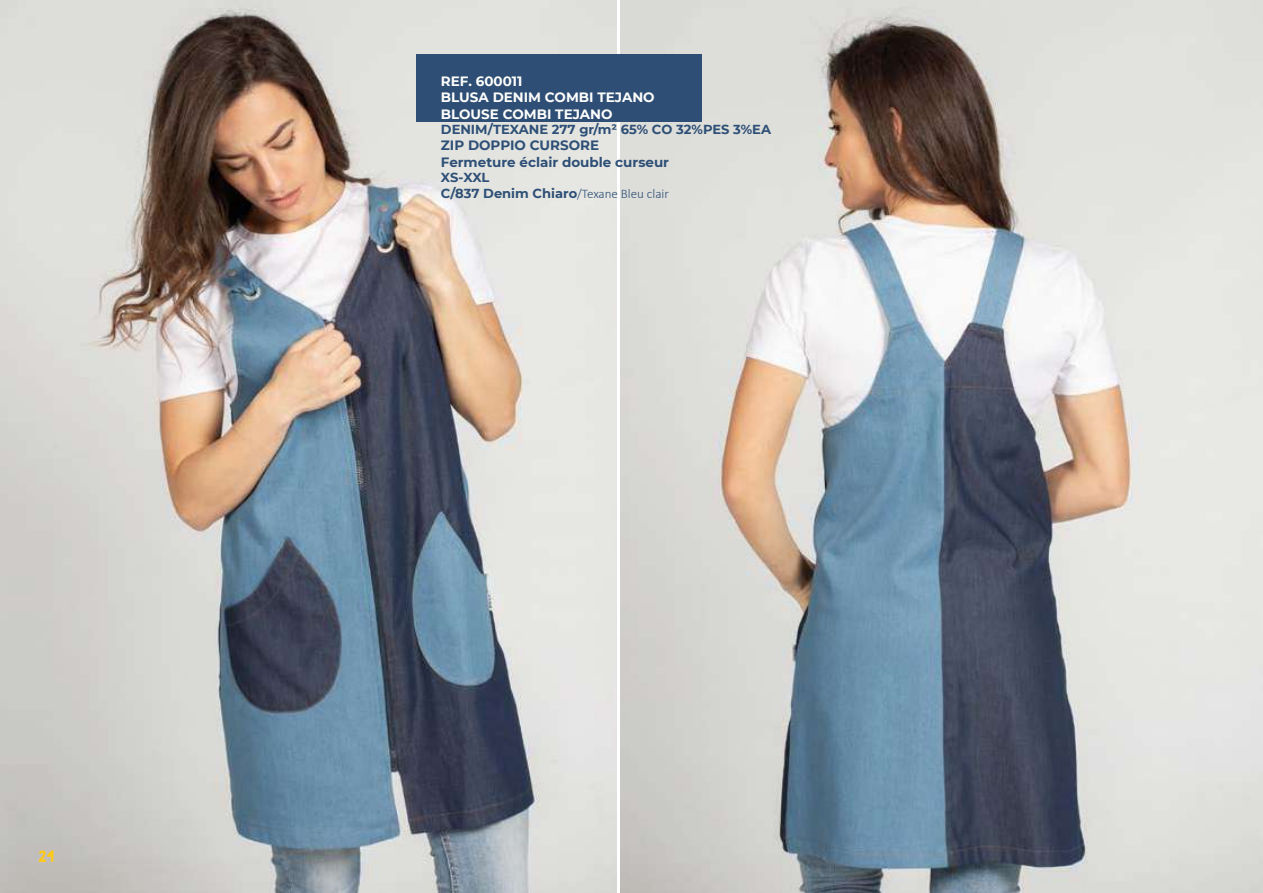
<style>
.page{position:relative;width:1263px;height:893px;background:#fff}
.page>*{position:absolute;margin:0;border:0;box-sizing:border-box;transform-origin:0 0}
.t1{font:18px "childishreverie childishrever";color:#fec917}
.t2{font:700 13.5px/16.2px "Montserrat";color:#fff}
.t3{font:700 13.5px/16.2px "Montserrat";color:#2e4f76}
.t4{font:700 13.05px/15.6px "Montserrat";color:#2e4f76}
.s1{font-family:"Calibri";font-weight:300}
</style>
<div class="page">
<img style="left:0;top:0;width:617px;height:893px">
<img style="left:621px;top:0;width:642px;height:893px">
<div style="left:416px;top:54px;width:286px;height:67px;background:#2e4e75"></div>
<h1 class="t1" style="left:38px;top:846px;width:17px">24</h1>
<p class="t2" style="left:441px;top:73px;width:215px">REF. 600011<br>BLUSA DENIM COMBI TEJANO<br>BLOUSE COMBI TEJANO</p>
<p class="t4" style="left:441px;top:121px;width:332px">DENIM/TEXANE 277 gr/m² 65% CO 32%PES 3%EA</p>
<p class="t3" style="left:441px;top:137px;width:230px">ZIP DOPPIO CURSORE<br>Fermeture éclair double curseur</p>
<p class="t4" style="left:441px;top:169px;width:229px">XS-XXL<br>C/837 Denim Chiaro<span class="s1">/Texane Bleu clair</span></p>
</div>
